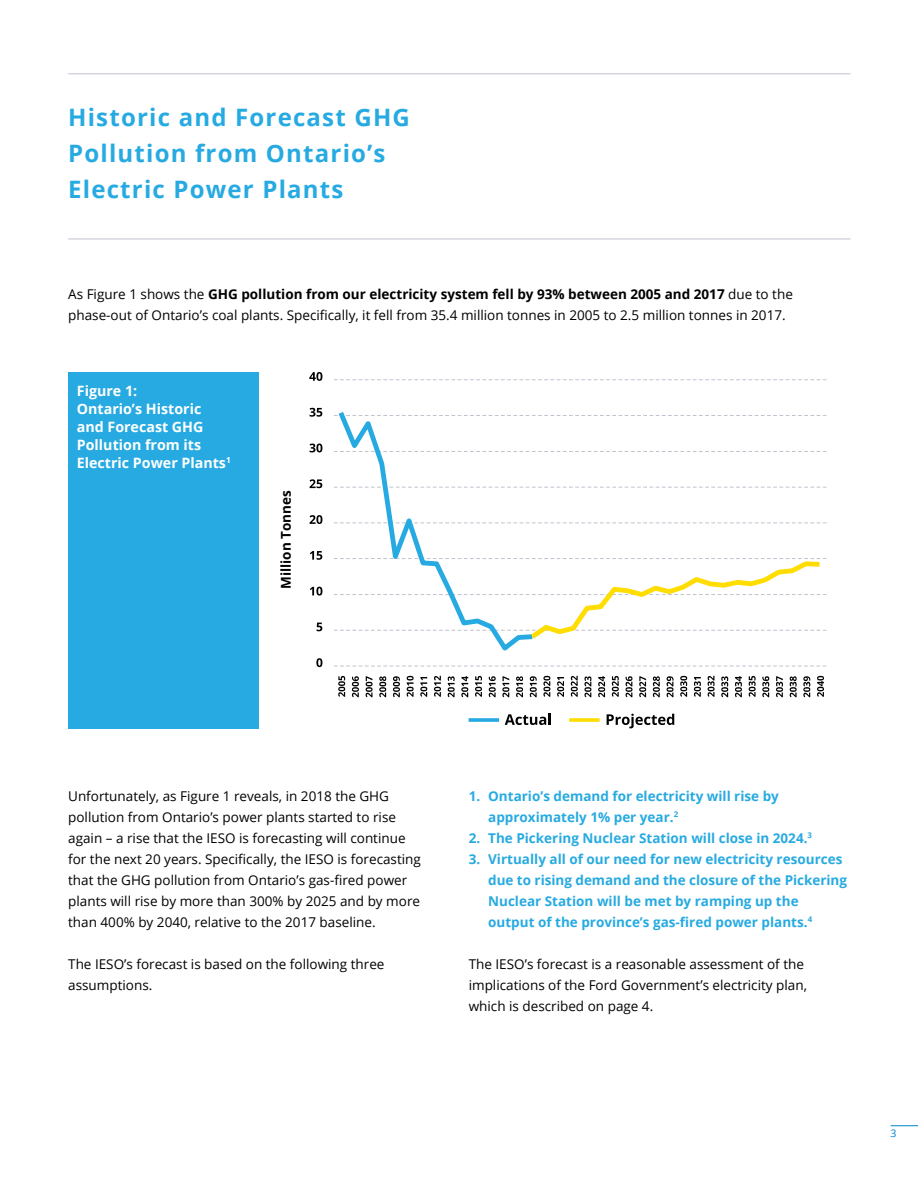
<style>
.page{position:relative;width:918px;height:1188px;background:#fff}
.page>*{position:absolute;margin:0;border:0;box-sizing:border-box;transform-origin:0 0}
.t1{font:700 24px/36px "Open Sans";letter-spacing:.05em;color:#27aae1}
.t2{font:700 14.25px/18px "Open Sans";color:#fff}
.t3{font:13.5px/21px "Open Sans";color:#000}
.t4{font:700 13.5px/21px "Open Sans";color:#27aae1}
.t5{font:700 13.5px "Open Sans";color:#000}
.t6{font:10.5px "Open Sans";color:#0083ca}
.s1{font-weight:700}
</style>
<div class="page">
<hr style="left:68px;top:73px;width:783px;height:1px;background:#bfc3ce">
<hr style="left:68px;top:239px;width:783px;height:1px;background:#bfc3ce">
<div style="left:68px;top:372px;width:191px;height:356px;background:#27aae1"></div>
<svg style="left:891px;top:1125px;width:27px;height:1px"></svg>
<svg style="left:334px;top:379px;width:492px;height:1px"></svg>
<svg style="left:334px;top:415px;width:492px;height:1px"></svg>
<svg style="left:334px;top:451px;width:492px;height:1px"></svg>
<svg style="left:334px;top:487px;width:492px;height:1px"></svg>
<svg style="left:334px;top:522px;width:492px;height:1px"></svg>
<svg style="left:334px;top:666px;width:492px;height:1px"></svg>
<svg style="left:335px;top:412px;width:202px;height:239px"></svg>
<svg style="left:334px;top:558px;width:492px;height:85px"></svg>
<svg style="left:316px;top:658px;width:6px;height:9px"></svg>
<svg style="left:317px;top:623px;width:5px;height:8px"></svg>
<svg style="left:310px;top:587px;width:12px;height:9px"></svg>
<svg style="left:310px;top:551px;width:12px;height:9px"></svg>
<svg style="left:310px;top:515px;width:12px;height:9px"></svg>
<svg style="left:310px;top:479px;width:12px;height:9px"></svg>
<svg style="left:310px;top:444px;width:12px;height:8px"></svg>
<svg style="left:310px;top:408px;width:12px;height:9px"></svg>
<svg style="left:309px;top:372px;width:13px;height:9px"></svg>
<svg style="left:338px;top:676px;width:7px;height:21px"></svg>
<svg style="left:352px;top:676px;width:7px;height:21px"></svg>
<svg style="left:366px;top:676px;width:7px;height:21px"></svg>
<svg style="left:379px;top:676px;width:7px;height:21px"></svg>
<svg style="left:393px;top:676px;width:7px;height:21px"></svg>
<svg style="left:407px;top:676px;width:7px;height:21px"></svg>
<svg style="left:420px;top:677px;width:7px;height:20px"></svg>
<svg style="left:434px;top:676px;width:7px;height:21px"></svg>
<svg style="left:448px;top:676px;width:7px;height:21px"></svg>
<svg style="left:461px;top:676px;width:7px;height:21px"></svg>
<svg style="left:475px;top:676px;width:7px;height:21px"></svg>
<svg style="left:489px;top:676px;width:7px;height:21px"></svg>
<svg style="left:502px;top:676px;width:7px;height:21px"></svg>
<svg style="left:516px;top:676px;width:7px;height:21px"></svg>
<svg style="left:530px;top:676px;width:7px;height:21px"></svg>
<svg style="left:543px;top:676px;width:7px;height:21px"></svg>
<svg style="left:557px;top:677px;width:7px;height:20px"></svg>
<svg style="left:571px;top:676px;width:7px;height:21px"></svg>
<svg style="left:584px;top:676px;width:7px;height:21px"></svg>
<svg style="left:598px;top:676px;width:7px;height:21px"></svg>
<svg style="left:612px;top:676px;width:7px;height:21px"></svg>
<svg style="left:626px;top:676px;width:6px;height:21px"></svg>
<svg style="left:639px;top:676px;width:7px;height:21px"></svg>
<svg style="left:653px;top:676px;width:7px;height:21px"></svg>
<svg style="left:667px;top:676px;width:7px;height:21px"></svg>
<svg style="left:680px;top:676px;width:7px;height:21px"></svg>
<svg style="left:694px;top:677px;width:7px;height:20px"></svg>
<svg style="left:708px;top:676px;width:7px;height:21px"></svg>
<svg style="left:721px;top:676px;width:7px;height:21px"></svg>
<svg style="left:735px;top:676px;width:7px;height:21px"></svg>
<svg style="left:749px;top:676px;width:7px;height:21px"></svg>
<svg style="left:762px;top:676px;width:7px;height:21px"></svg>
<svg style="left:776px;top:676px;width:7px;height:21px"></svg>
<svg style="left:790px;top:676px;width:7px;height:21px"></svg>
<svg style="left:803px;top:676px;width:7px;height:21px"></svg>
<svg style="left:817px;top:676px;width:7px;height:21px"></svg>
<svg style="left:469px;top:718px;width:30px;height:4px"></svg>
<svg style="left:505px;top:714px;width:46px;height:11px"></svg>
<svg style="left:569px;top:718px;width:31px;height:4px"></svg>
<svg style="left:607px;top:714px;width:67px;height:14px"></svg>
<h1 class="t1" style="left:68px;top:99px;width:343px">Historic and Forecast GHG<br>Pollution from Ontario’s<br>Electric Power Plants</h1>
<p class="t3" style="left:68px;top:284px;width:726px">As Figure 1 shows the <span class="s1">GHG pollution from our electricity system fell by 93% between 2005 and 2017</span> due to the phase-out of Ontario’s coal plants. Specifically, it fell from 35.4 million tonnes in 2005 to 2.5 million tonnes in 2017.</p>
<p class="t2" style="left:77px;top:381px;width:155px">Figure 1:<br>Ontario’s Historic and Forecast GHG<br>Pollution from its<br>Electric Power Plants<sup>1</sup></p>
<p class="t5" style="left:276px;top:589px;width:100px;rotate:-90deg">Million Tonnes</p>
<p class="t3" style="left:68px;top:785px;width:354px">Unfortunately, as Figure 1 reveals, in 2018 the GHG pollution from Ontario’s power plants started to rise again – a rise that the IESO is forecasting will continue for the next 20 years. Specifically, the IESO is forecasting that the GHG pollution from Ontario’s gas-fired power plants will rise by more than 300% by 2025 and by more than 400% by 2040, relative to the 2017 baseline.</p>
<p class="t3" style="left:68px;top:953px;width:318px">The IESO’s forecast is based on the following three assumptions.</p>
<p class="t4" style="left:488px;top:785px;width:292px;text-indent:-19px">1. Ontario’s demand for electricity will rise by approximately 1% per year.<sup>2</sup></p>
<p class="t4" style="left:469px;top:827px;width:345px">2. The Pickering Nuclear Station will close in 2024.<sup>3</sup></p>
<p class="t4" style="left:488px;top:848px;width:360px;text-indent:-19px">3. Virtually all of our need for new electricity resources due to rising demand and the closure of the Pickering Nuclear Station will be met by ramping up the output of the province’s gas-fired power plants.<sup>4</sup></p>
<p class="t3" style="left:469px;top:953px;width:340px">The IESO’s forecast is a reasonable assessment of the implications of the Ford Government’s electricity plan, which is described on page 4.</p>
<p class="t6" style="left:891px;top:1126px;width:8px">3</p>
</div>
